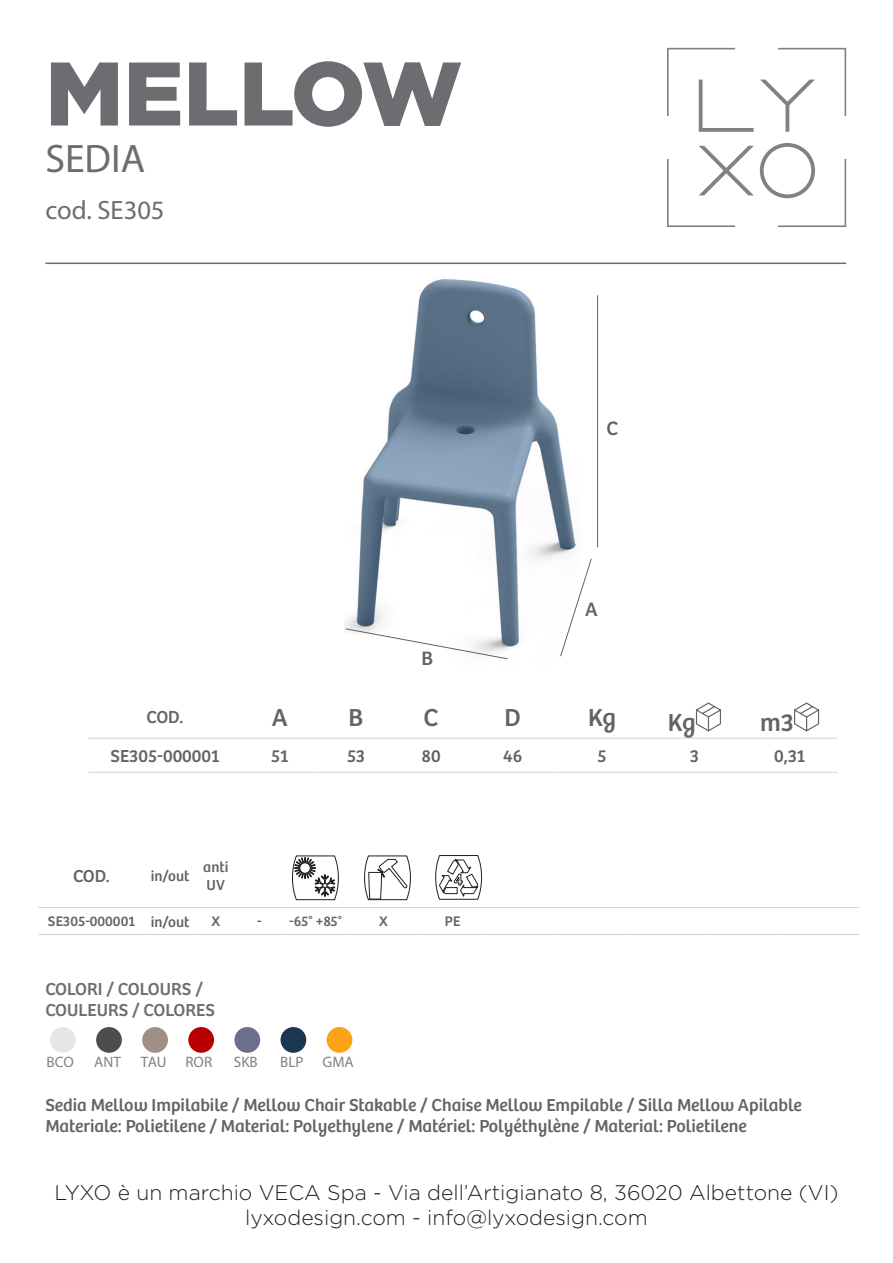
<style>
.page{position:relative;width:893px;height:1263px;background:#fff}
.page>*{position:absolute;margin:0;border:0;box-sizing:border-box;transform-origin:0 0}
.t1{font:900 90px "Gotham";color:#6c6d70}
.t2{font:39.9px "Myriad Pro";color:#6c6d70}
.t3{font:26.55px "Myriad Pro";color:#6c6d70}
.t4{font:25.5px "Bree";color:#636366}
.t5{font:300 21.15px/25.3px "Gotham";color:#231f20;text-align:center}
.t6{font:20.1px "Bree";color:#636366}
.t7{font:18px "Bree";color:#636366}
.t8{font:18px "Bree";color:#6c6d70}
.t9{font:15.15px "Museo Sans 300";color:#808285}
.t10{font:15px "Bree";color:#636366}
.t11{font:14.4px "Bree";color:#636366}
</style>
<div class="page">
<img style="left:344px;top:279px;width:233px;height:381px">
<svg style="left:667px;top:48px;width:87px;height:84px"></svg>
<svg style="left:760px;top:143px;width:86px;height:84px"></svg>
<svg style="left:667px;top:146px;width:87px;height:81px"></svg>
<svg style="left:760px;top:48px;width:86px;height:84px"></svg>
<hr style="left:45px;top:263px;width:801px;height:1px;background:#6c6d70">
<hr style="left:89px;top:772px;width:152px;height:1px;background:#d1d2d4">
<hr style="left:241px;top:772px;width:77px;height:1px;background:#d1d2d4">
<hr style="left:318px;top:772px;width:76px;height:1px;background:#d1d2d4">
<hr style="left:394px;top:772px;width:74px;height:1px;background:#d1d2d4">
<hr style="left:468px;top:772px;width:89px;height:1px;background:#d1d2d4">
<hr style="left:557px;top:772px;width:90px;height:1px;background:#d1d2d4">
<hr style="left:647px;top:772px;width:95px;height:1px;background:#d1d2d4">
<hr style="left:742px;top:772px;width:95px;height:1px;background:#d1d2d4">
<hr style="left:89px;top:738px;width:152px;height:1px;background:#d1d2d4">
<hr style="left:241px;top:738px;width:77px;height:1px;background:#d1d2d4">
<hr style="left:318px;top:738px;width:76px;height:1px;background:#d1d2d4">
<hr style="left:394px;top:738px;width:74px;height:1px;background:#d1d2d4">
<hr style="left:468px;top:738px;width:89px;height:1px;background:#d1d2d4">
<hr style="left:557px;top:738px;width:90px;height:1px;background:#d1d2d4">
<hr style="left:647px;top:738px;width:95px;height:1px;background:#d1d2d4">
<hr style="left:742px;top:738px;width:95px;height:1px;background:#d1d2d4">
<svg style="left:695px;top:702px;width:26px;height:30px"></svg>
<svg style="left:794px;top:702px;width:26px;height:30px"></svg>
<hr style="left:597px;top:295px;width:1px;height:252px;background:#636366">
<svg style="left:345px;top:628px;width:163px;height:31px"></svg>
<svg style="left:560px;top:558px;width:32px;height:99px"></svg>
<hr style="left:145px;top:907px;width:51px;height:1px;background:#d1d2d4">
<hr style="left:38px;top:934px;width:107px;height:1px;background:#d1d2d4">
<hr style="left:145px;top:934px;width:51px;height:1px;background:#d1d2d4">
<hr style="left:196px;top:934px;width:40px;height:1px;background:#d1d2d4">
<hr style="left:236px;top:934px;width:47px;height:1px;background:#d1d2d4">
<hr style="left:283px;top:934px;width:66px;height:1px;background:#d1d2d4">
<hr style="left:349px;top:934px;width:69px;height:1px;background:#d1d2d4">
<hr style="left:418px;top:934px;width:69px;height:1px;background:#d1d2d4">
<hr style="left:487px;top:934px;width:72px;height:1px;background:#d1d2d4">
<hr style="left:559px;top:934px;width:72px;height:1px;background:#d1d2d4">
<hr style="left:631px;top:934px;width:76px;height:1px;background:#d1d2d4">
<hr style="left:707px;top:934px;width:76px;height:1px;background:#d1d2d4">
<hr style="left:783px;top:934px;width:76px;height:1px;background:#d1d2d4">
<hr style="left:38px;top:907px;width:107px;height:1px;background:#d1d2d4">
<hr style="left:196px;top:907px;width:40px;height:1px;background:#d1d2d4">
<hr style="left:236px;top:907px;width:47px;height:1px;background:#d1d2d4">
<hr style="left:283px;top:907px;width:66px;height:1px;background:#d1d2d4">
<hr style="left:349px;top:907px;width:69px;height:1px;background:#d1d2d4">
<hr style="left:418px;top:907px;width:69px;height:1px;background:#d1d2d4">
<hr style="left:487px;top:907px;width:72px;height:1px;background:#d1d2d4">
<hr style="left:559px;top:907px;width:72px;height:1px;background:#d1d2d4">
<hr style="left:631px;top:907px;width:76px;height:1px;background:#d1d2d4">
<hr style="left:707px;top:907px;width:76px;height:1px;background:#d1d2d4">
<hr style="left:783px;top:907px;width:76px;height:1px;background:#d1d2d4">
<svg style="left:292px;top:856px;width:47px;height:44px"></svg>
<svg style="left:364px;top:856px;width:47px;height:44px"></svg>
<svg style="left:435px;top:855px;width:48px;height:44px"></svg>
<div style="left:50px;top:1027px;width:26px;height:26px;background:#e6e6e6;border-radius:50%"></div>
<div style="left:96px;top:1027px;width:26px;height:26px;background:#4d4d4d;border-radius:50%"></div>
<div style="left:142px;top:1027px;width:26px;height:26px;background:#9f8f85;border-radius:50%"></div>
<div style="left:188px;top:1027px;width:26px;height:26px;background:#b80000;border-radius:50%"></div>
<div style="left:234px;top:1027px;width:26px;height:26px;background:#6a708b;border-radius:50%"></div>
<div style="left:281px;top:1027px;width:25px;height:26px;background:#1a3650;border-radius:50%"></div>
<div style="left:327px;top:1027px;width:25px;height:26px;background:#fca216;border-radius:50%"></div>
<p class="t1" style="left:45px;top:42px;width:419px">MELLOW</p>
<p class="t2" style="left:45px;top:134px;width:101px">SEDIA</p>
<p class="t3" style="left:45px;top:193px;width:121px">cod. SE305</p>
<p class="t6" style="left:421px;top:647px;width:13px">B</p>
<p class="t6" style="left:606px;top:416px;width:13px">C</p>
<p class="t6" style="left:585px;top:598px;width:14px">A</p>
<p class="t7" style="left:146px;top:707px;width:38px">COD.</p>
<p class="t4" style="left:272px;top:703px;width:17px">A</p>
<p class="t4" style="left:349px;top:703px;width:16px">B</p>
<p class="t4" style="left:423px;top:703px;width:17px">C</p>
<p class="t4" style="left:505px;top:703px;width:18px">D</p>
<p class="t4" style="left:588px;top:703px;width:30px">Kg</p>
<p class="t4" style="left:668px;top:708px;width:30px">Kg</p>
<p class="t4" style="left:760px;top:708px;width:35px">m3</p>
<p class="t7" style="left:110px;top:745px;width:110px">SE305-000001</p>
<p class="t7" style="left:271px;top:745px;width:19px">51</p>
<p class="t7" style="left:347px;top:745px;width:20px">53</p>
<p class="t7" style="left:421px;top:745px;width:21px">80</p>
<p class="t7" style="left:503px;top:745px;width:21px">46</p>
<p class="t7" style="left:598px;top:745px;width:11px">5</p>
<p class="t7" style="left:690px;top:745px;width:11px">3</p>
<p class="t7" style="left:774px;top:745px;width:32px">0,31</p>
<p class="t7" style="left:73px;top:865px;width:38px">COD.</p>
<p class="t10" style="left:151px;top:867px;width:40px">in/out</p>
<p class="t10" style="left:203px;top:858px;width:27px">anti</p>
<p class="t10" style="left:207px;top:876px;width:20px">UV</p>
<p class="t11" style="left:48px;top:913px;width:88px">SE305-000001</p>
<p class="t10" style="left:151px;top:914px;width:40px">in/out</p>
<p class="t11" style="left:211px;top:913px;width:10px">X</p>
<p class="t11" style="left:257px;top:913px;width:6px">-</p>
<p class="t11" style="left:289px;top:913px;width:54px">-65° +85°</p>
<p class="t11" style="left:379px;top:913px;width:10px">X</p>
<p class="t11" style="left:445px;top:913px;width:17px">PE</p>
<p class="t8" style="left:45px;top:978px;width:159px">COLORI / COLOURS /</p>
<p class="t8" style="left:45px;top:1000px;width:171px">COULEURS / COLORES</p>
<p class="t9" style="left:46px;top:1054px;width:29px">BCO</p>
<p class="t9" style="left:94px;top:1054px;width:28px">ANT</p>
<p class="t9" style="left:141px;top:1054px;width:73px">TAU ROR</p>
<p class="t9" style="left:234px;top:1054px;width:25px">SKB</p>
<p class="t9" style="left:280px;top:1054px;width:25px">BLP</p>
<p class="t9" style="left:323px;top:1054px;width:33px">GMA</p>
<p class="t7" style="left:45px;top:1094px;width:758px">Sedia Mellow Impilabile / Mellow Chair Stakable / Chaise Mellow Empilable / Silla Mellow Apilable</p>
<p class="t7" style="left:45px;top:1116px;width:703px">Materiale: Polietilene / Material: Polyethylene / Matériel: Polyéthylène / Material: Polietilene</p>
<p class="t5" style="left:54px;top:1179px;width:786px">LYXO è un marchio VECA Spa - Via dell’Artigianato 8, 36020 Albettone (VI) lyxodesign.com - info@lyxodesign.com</p>
</div>
